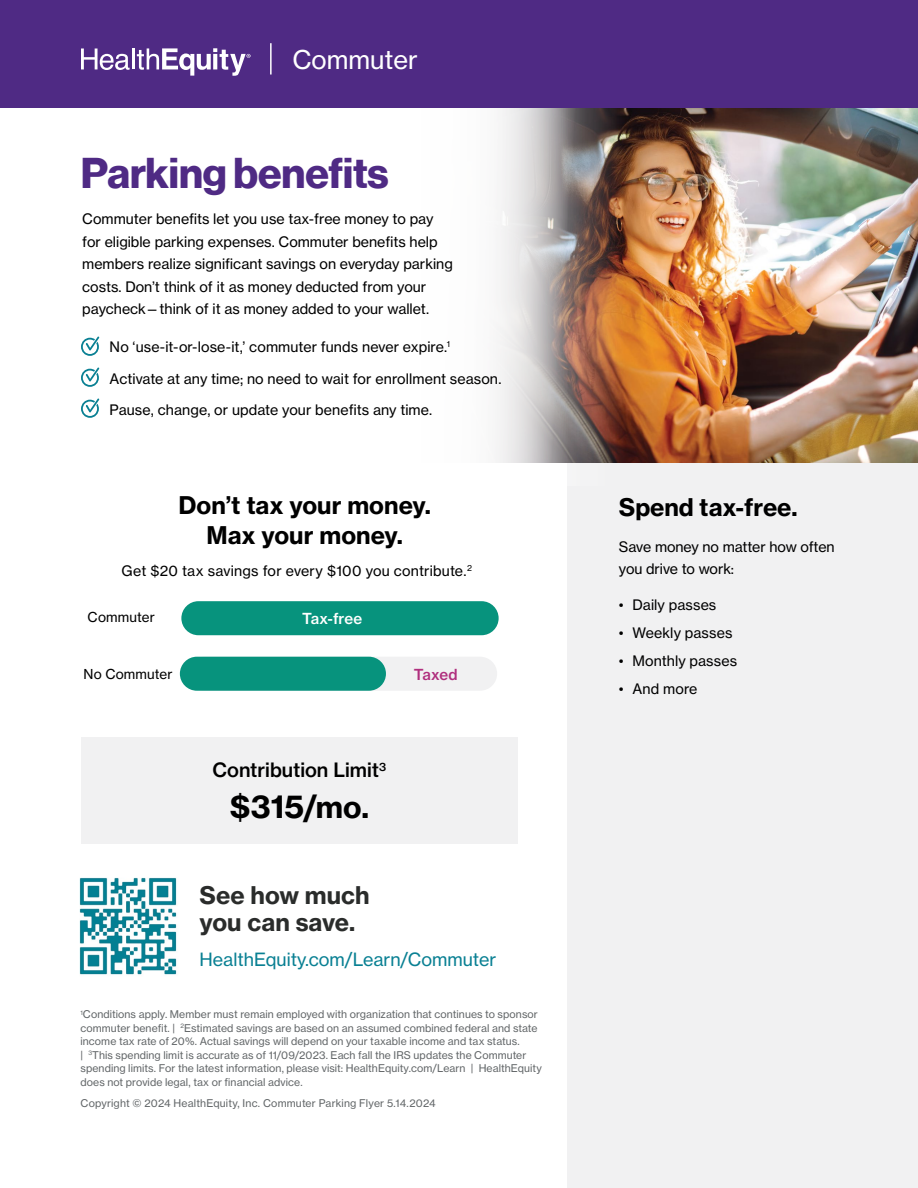
<style>
.page{position:relative;width:918px;height:1188px;background:#fff}
.page>*{position:absolute;margin:0;border:0;box-sizing:border-box;transform-origin:0 0}
.Main_header_-_New{font:42px "N Haas Grotesk DS Pro 75 Bd";color:#4f2a84}
.Main_title_-_New{font:30px "N Haas Grotesk TX Pro 75 Bd";color:#000}
.t1{font:25.5px "N Haas Grotesk TX Pro 55 Rg";color:#fff}
.Sub_header_or_section_header{font:24px/30px "N Haas Grotesk TX Pro 75 Bd";color:#000;text-align:center}
.Body_copy_header{font:24px/27px "N Haas Grotesk TX Pro 75 Bd";color:#2a2c2b}
.Main_subheader_-_New{font:24px "N Haas Grotesk TX Pro 75 Bd";letter-spacing:-.005em;color:#000}
.Sub_header_or_section_header-2{font:19.5px "N Haas Grotesk TX Pro 65 Md";color:#000}
.Main_title{font:18px "N Haas Grotesk TX Pro 55 Rg";color:#098093}
.Main_title-2{font:15px "N Haas Grotesk TX Pro 65 Md";letter-spacing:-.005em;color:#fff}
.Main_title-3{font:15px "N Haas Grotesk TX Pro 65 Md";letter-spacing:-.01em;color:#b02f7e}
.Body_copy{font:14.25px/22.5px "N Haas Grotesk TX Pro 55 Rg";color:#000}
.Body_-_copy{font:14.25px "N Haas Grotesk TX Pro 55 Rg";letter-spacing:.015em;color:#000}
.Main_subheader_-_New-2{font:14.25px/22.5px "N Haas Grotesk TX Pro 55 Rg";letter-spacing:-.005em;color:#000}
.Main_title-4{font:13.5px "N Haas Grotesk TX Pro 55 Rg";letter-spacing:.01em;color:#000}
.Disclosure{font:10.5px/13.5px "N Haas Grotesk TX Pro 55 Rg";letter-spacing:.01em;color:#636769}
</style>
<div class="page">
<div style="left:567px;top:364px;width:351px;height:824px;background:#f1f1f2"></div>
<img style="left:628px;top:107px;width:290px;height:356px">
<svg style="left:325px;top:107px;width:303px;height:379px"></svg>
<div style="left:0;top:0;width:918px;height:107px;background:#4f2a84"></div>
<svg style="left:81px;top:49px;width:49px;height:21px"></svg>
<hr style="left:132px;top:49px;width:2px;height:20px;background:#fff">
<svg style="left:137px;top:48px;width:114px;height:28px"></svg>
<hr style="left:270px;top:43px;width:2px;height:32px;background:#fff">
<img style="left:79px;top:877px;width:98px;height:98px">
<svg style="left:81px;top:336px;width:18px;height:20px"></svg>
<svg style="left:81px;top:367px;width:18px;height:20px"></svg>
<svg style="left:81px;top:398px;width:18px;height:20px"></svg>
<div style="left:81px;top:737px;width:437px;height:107px;background:#f1f1f2"></div>
<div style="left:181px;top:601px;width:318px;height:34px;background:#07937d;border-radius:17px"></div>
<div style="left:188px;top:657px;width:309px;height:34px;background:#f1f1f2;border-radius:17px"></div>
<div style="left:180px;top:657px;width:206px;height:34px;background:#07937d;border-radius:17px"></div>
<p class="t1" style="left:292px;top:44px;width:127px">Commuter</p>
<p class="Main_header_-_New" style="left:81px;top:149px;width:310px">Parking benefits</p>
<p class="Body_copy" style="left:82px;top:208px;width:372px">Commuter benefits let you use tax-free money to pay for eligible parking expenses. Commuter benefits help members realize significant savings on everyday parking costs. Don’t think of it as money deducted from your paycheck—think of it as money added to your wallet.</p>
<p class="Body_copy" style="left:110px;top:336px;width:342px">No ‘use-it-or-lose-it,’ commuter funds never expire.<sup>1</sup></p>
<p class="Body_copy" style="left:110px;top:367px;width:393px">Activate at any time; no need to wait for enrollment season.</p>
<p class="Body_copy" style="left:110px;top:398px;width:324px">Pause, change, or update your benefits any time.</p>
<p class="Sub_header_or_section_header" style="left:178px;top:491px;width:254px">Don’t tax your money.<br>Max your money.</p>
<p class="Body_-_copy" style="left:122px;top:562px;width:352px">Get $20 tax savings for every $100 you contribute.<sup>2</sup></p>
<p class="Main_title-4" style="left:88px;top:609px;width:69px">Commuter</p>
<p class="Main_title-2" style="left:302px;top:609px;width:61px">Tax-free</p>
<p class="Main_title-4" style="left:84px;top:666px;width:90px">No Commuter</p>
<p class="Main_title-3" style="left:414px;top:665px;width:45px">Taxed</p>
<p class="Sub_header_or_section_header-2" style="left:212px;top:758px;width:175px">Contribution Limit<sup>3</sup></p>
<p class="Main_title_-_New" style="left:230px;top:788px;width:141px">$315/mo.</p>
<p class="Body_copy_header" style="left:200px;top:882px;width:171px">See how much you can save.</p>
<p class="Main_title" style="left:200px;top:949px;width:298px">HealthEquity.com/Learn/Commuter</p>
<p class="Disclosure" style="left:80px;top:1008px;width:463px"><sup>1</sup>Conditions apply. Member must remain employed with organization that continues to sponsor commuter benefit. | <sup>2</sup>Estimated savings are based on an assumed combined federal and state income tax rate of 20%. Actual savings will depend on your taxable income and tax status.<br>| <sup>3</sup>This spending limit is accurate as of 11/09/2023. Each fall the IRS updates the Commuter spending limits. For the latest information, please visit: HealthEquity.com/Learn | HealthEquity does not provide legal, tax or financial advice.</p>
<p class="Disclosure" style="left:80px;top:1096px;width:357px">Copyright © 2024 HealthEquity, Inc. Commuter Parking Flyer 5.14.2024</p>
<p class="Main_subheader_-_New" style="left:619px;top:492px;width:180px">Spend tax-free.</p>
<p class="Main_subheader_-_New-2" style="left:619px;top:535px;width:217px">Save money no matter how often you drive to work:</p>
<p class="Body_copy" style="left:619px;top:594px;width:99px">• Daily passes</p>
<p class="Body_copy" style="left:619px;top:622px;width:115px">• Weekly passes</p>
<p class="Body_copy" style="left:619px;top:650px;width:120px">• Monthly passes</p>
<p class="Body_copy" style="left:619px;top:678px;width:80px">• And more</p>
</div>
